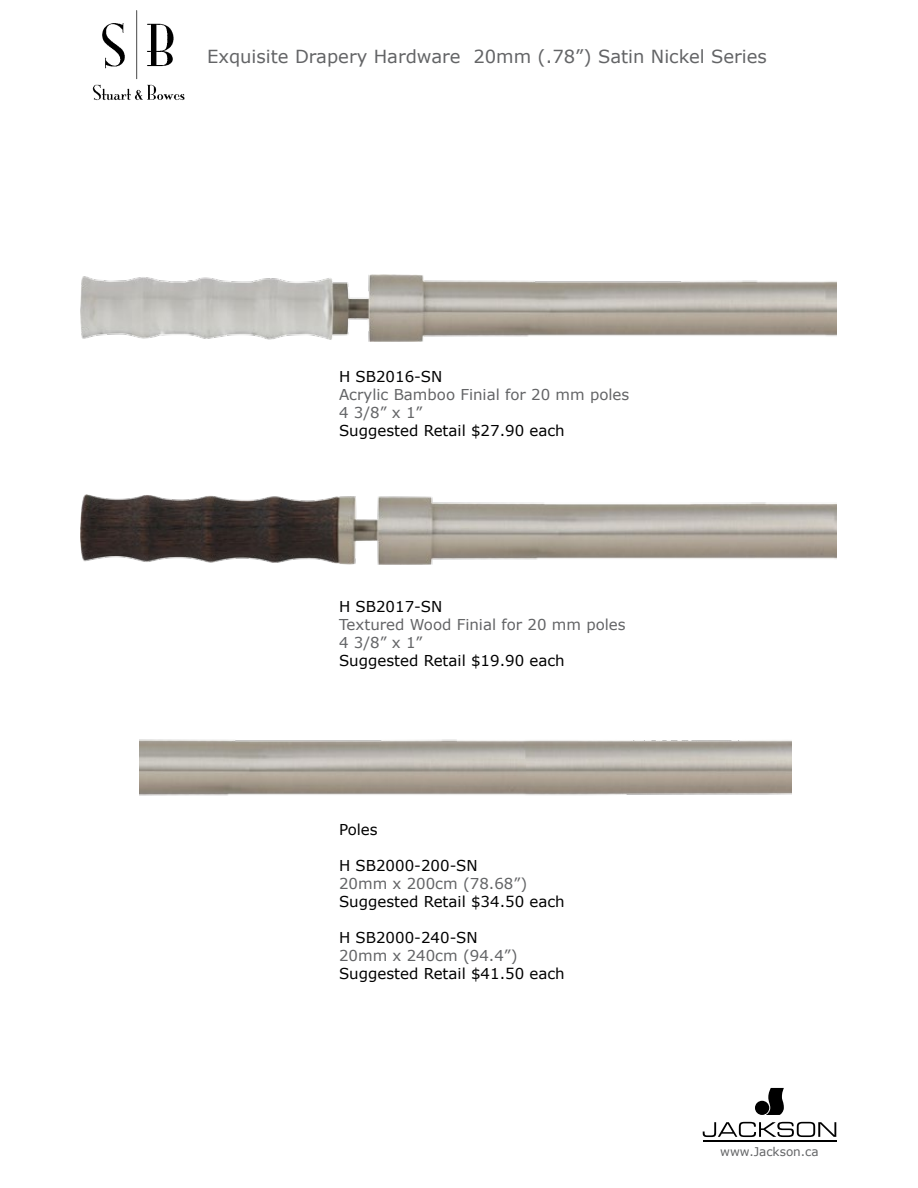
<style>
.page{position:relative;width:918px;height:1188px;background:#fff}
.page>*{position:absolute;margin:0;border:0;box-sizing:border-box;transform-origin:0 0}
.t1{font:18px "Verdana";color:#636466}
.t2{font:15px "Verdana";color:#000}
.t3{font:15px/18px "Verdana";color:#636466}
.t4{font:12px "Verdana";color:#636466}
</style>
<div class="page">
<svg style="left:703px;top:1122px;width:133px;height:15px"></svg>
<hr style="left:704px;top:1140px;width:133px;height:2px;background:#000">
<svg style="left:755px;top:1088px;width:29px;height:27px"></svg>
<img style="left:92px;top:10px;width:93px;height:91px">
<img style="left:81px;top:495px;width:756px;height:69px">
<img style="left:81px;top:274px;width:756px;height:68px">
<p class="t1" style="left:207px;top:44px;width:561px">Exquisite Drapery Hardware 20mm (.78”) Satin Nickel Series</p>
<p class="t2" style="left:339px;top:366px;width:105px">H SB2016-SN</p>
<p class="t3" style="left:339px;top:386px;width:292px">Acrylic Bamboo Finial for 20 mm poles<br>4 3/8” x 1”</p>
<p class="t2" style="left:339px;top:420px;width:227px">Suggested Retail $27.90 each</p>
<p class="t2" style="left:339px;top:596px;width:105px">H SB2017-SN</p>
<p class="t3" style="left:339px;top:615px;width:288px">Textured Wood Finial for 20 mm poles<br>4 3/8” x 1”</p>
<p class="t2" style="left:339px;top:650px;width:227px">Suggested Retail $19.90 each</p>
<p class="t2" style="left:339px;top:819px;width:40px">Poles</p>
<p class="t2" style="left:339px;top:855px;width:140px">H SB2000-200-SN</p>
<p class="t3" style="left:339px;top:875px;width:190px">20mm x 200cm (78.68”)</p>
<p class="t2" style="left:339px;top:891px;width:227px">Suggested Retail $34.50 each</p>
<p class="t2" style="left:339px;top:927px;width:140px">H SB2000-240-SN</p>
<p class="t3" style="left:339px;top:947px;width:180px">20mm x 240cm (94.4”)</p>
<p class="t2" style="left:339px;top:963px;width:227px">Suggested Retail $41.50 each</p>
<p class="t4" style="left:720px;top:1144px;width:100px">www.Jackson.ca</p>
</div>
